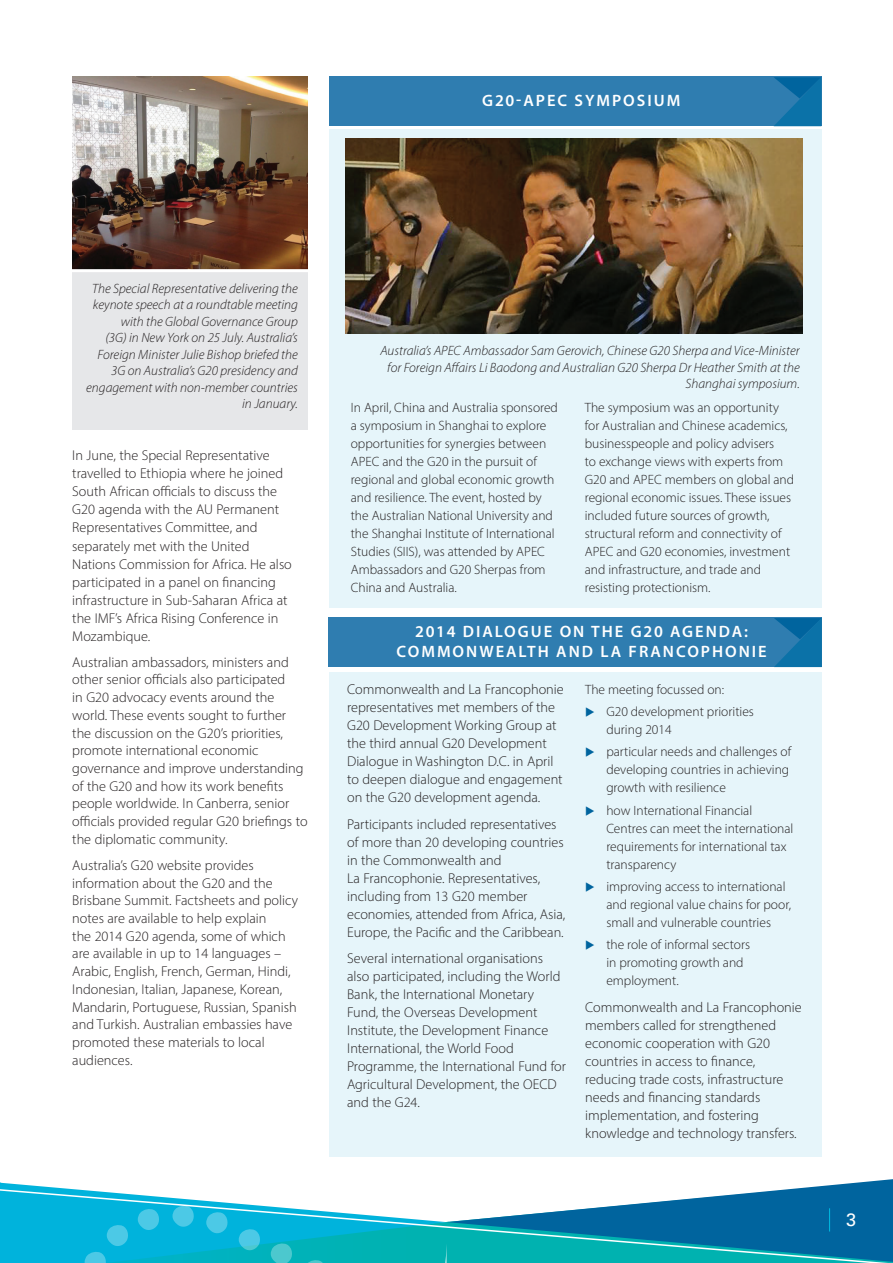
<style>
.page{position:relative;width:893px;height:1263px;background:#fff}
.page>*{position:absolute;margin:0;border:0;box-sizing:border-box;transform-origin:0 0}
.t1{font:18px "Univers LT Std";color:#fff}
.Head_02{font:600 16.5px "Myriad Pro";letter-spacing:.12em;color:#fff}
.Body_Copy{font:300 14.25px/18px "Myriad Pro";color:#231f20}
.t2{font:300 13.5px/18px "Myriad Pro";color:#231f20}
.Photo_caption{font:italic 300 13.5px/16.5px "Myriad Pro";color:#231f20;text-align:right}
.s1{color:#00649e}
</style>
<div class="page">
<div style="left:72px;top:268px;width:236px;height:161px;background:#e6e7e9"></div>
<img style="left:72px;top:77px;width:236px;height:192px">
<div style="left:329px;top:129px;width:492px;height:479px;background:#e6f5fa"></div>
<div style="left:329px;top:77px;width:493px;height:49px;background:#2f7db0"></div>
<svg style="left:774px;top:77px;width:47px;height:49px"></svg>
<img style="left:345px;top:138px;width:457px;height:196px">
<div style="left:329px;top:672px;width:493px;height:485px;background:#e6f5fa"></div>
<div style="left:329px;top:617px;width:493px;height:50px;background:#2f7db0"></div>
<svg style="left:774px;top:618px;width:48px;height:49px"></svg>
<hr style="left:51px;top:269px;width:264px;height:3px;background:#fff">
<svg style="left:0;top:1179px;width:893px;height:84px"></svg>
<p class="Head_02" style="left:482px;top:90px;width:200px">G20-APEC SYMPOSIUM</p>
<p class="Photo_caption" style="left:86px;top:280px;width:213px">The Special Representative delivering the keynote speech at a roundtable meeting with the Global Governance Group<br>(3G) in New York on 25 July. Australia’s Foreign Minister Julie Bishop briefed the 3G on Australia’s G20 presidency and engagement with non-member countries in January.</p>
<p class="Body_Copy" style="left:72px;top:447px;width:221px">In June, the Special Representative travelled to Ethiopia where he joined South African officials to discuss the G20 agenda with the AU Permanent Representatives Committee, and separately met with the United Nations Commission for Africa. He also participated in a panel on financing infrastructure in Sub-Saharan Africa at the IMF’s Africa Rising Conference in Mozambique.</p>
<p class="Body_Copy" style="left:72px;top:653px;width:237px">Australian ambassadors, ministers and other senior officials also participated<br>in G20 advocacy events around the world. These events sought to further the discussion on the G20’s priorities, promote international economic governance and improve understanding of the G20 and how its work benefits people worldwide. In Canberra, senior officials provided regular G20 briefings to the diplomatic community.</p>
<p class="Body_Copy" style="left:72px;top:856px;width:227px">Australia’s G20 website provides information about the G20 and the Brisbane Summit. Factsheets and policy notes are available to help explain<br>the 2014 G20 agenda, some of which are available in up to 14 languages – Arabic, English, French, German, Hindi, Indonesian, Italian, Japanese, Korean, Mandarin, Portuguese, Russian, Spanish and Turkish. Australian embassies have promoted these materials to local audiences.</p>
<p class="Photo_caption" style="left:380px;top:342px;width:421px">Australia’s APEC Ambassador Sam Gerovich, Chinese G20 Sherpa and Vice-Minister for Foreign Affairs Li Baodong and Australian G20 Sherpa Dr Heather Smith at the<br>Shanghai symposium.</p>
<p class="t2" style="left:351px;top:398px;width:209px">In April, China and Australia sponsored a symposium in Shanghai to explore opportunities for synergies between APEC and the G20 in the pursuit of regional and global economic growth and resilience. The event, hosted by the Australian National University and the Shanghai Institute of International Studies (SIIS), was attended by APEC Ambassadors and G20 Sherpas from China and Australia.</p>
<p class="t2" style="left:585px;top:398px;width:211px">The symposium was an opportunity for Australian and Chinese academics, businesspeople and policy advisers<br>to exchange views with experts from G20 and APEC members on global and regional economic issues. These issues included future sources of growth, structural reform and connectivity of APEC and G20 economies, investment and infrastructure, and trade and resisting protectionism.</p>
<p class="Head_02" style="left:415px;top:621px;width:334px">2014 DIALOGUE ON THE G20 AGENDA:</p>
<p class="Head_02" style="left:396px;top:641px;width:372px">COMMONWEALTH AND LA FRANCOPHONIE</p>
<p class="Body_Copy" style="left:347px;top:680px;width:218px">Commonwealth and La Francophonie representatives met members of the G20 Development Working Group at the third annual G20 Development Dialogue in Washington D.C. in April to deepen dialogue and engagement on the G20 development agenda.</p>
<p class="Body_Copy" style="left:347px;top:815px;width:220px">Participants included representatives of more than 20 developing countries in the Commonwealth and<br>La Francophonie. Representatives, including from 13 G20 member economies, attended from Africa, Asia, Europe, the Pacific and the Caribbean.</p>
<p class="Body_Copy" style="left:347px;top:949px;width:220px">Several international organisations also participated, including the World Bank, the International Monetary Fund, the Overseas Development Institute, the Development Finance International, the World Food Programme, the International Fund for Agricultural Development, the OECD and the G24.</p>
<p class="t2" style="left:585px;top:680px;width:141px">The meeting focussed on:</p>
<p class="t2" style="left:606px;top:702px;width:149px;text-indent:-21px"><span class="s1">◆</span> G20 development priorities during 2014</p>
<p class="t2" style="left:606px;top:743px;width:186px;text-indent:-21px"><span class="s1">◆</span> particular needs and challenges of developing countries in achieving growth with resilience</p>
<p class="t2" style="left:606px;top:801px;width:189px;text-indent:-21px"><span class="s1">◆</span> how International Financial<br>Centres can meet the international requirements for international tax transparency</p>
<p class="t2" style="left:606px;top:877px;width:186px;text-indent:-21px"><span class="s1">◆</span> improving access to international and regional value chains for poor, small and vulnerable countries</p>
<p class="t2" style="left:606px;top:935px;width:145px;text-indent:-21px"><span class="s1">◆</span> the role of informal sectors in promoting growth and employment.</p>
<p class="Body_Copy" style="left:585px;top:998px;width:218px">Commonwealth and La Francophonie members called for strengthened economic cooperation with G20 countries in access to finance, reducing trade costs, infrastructure needs and financing standards implementation, and fostering knowledge and technology transfers.</p>
<p class="t1" style="left:846px;top:1209px;width:12px">3</p>
</div>
